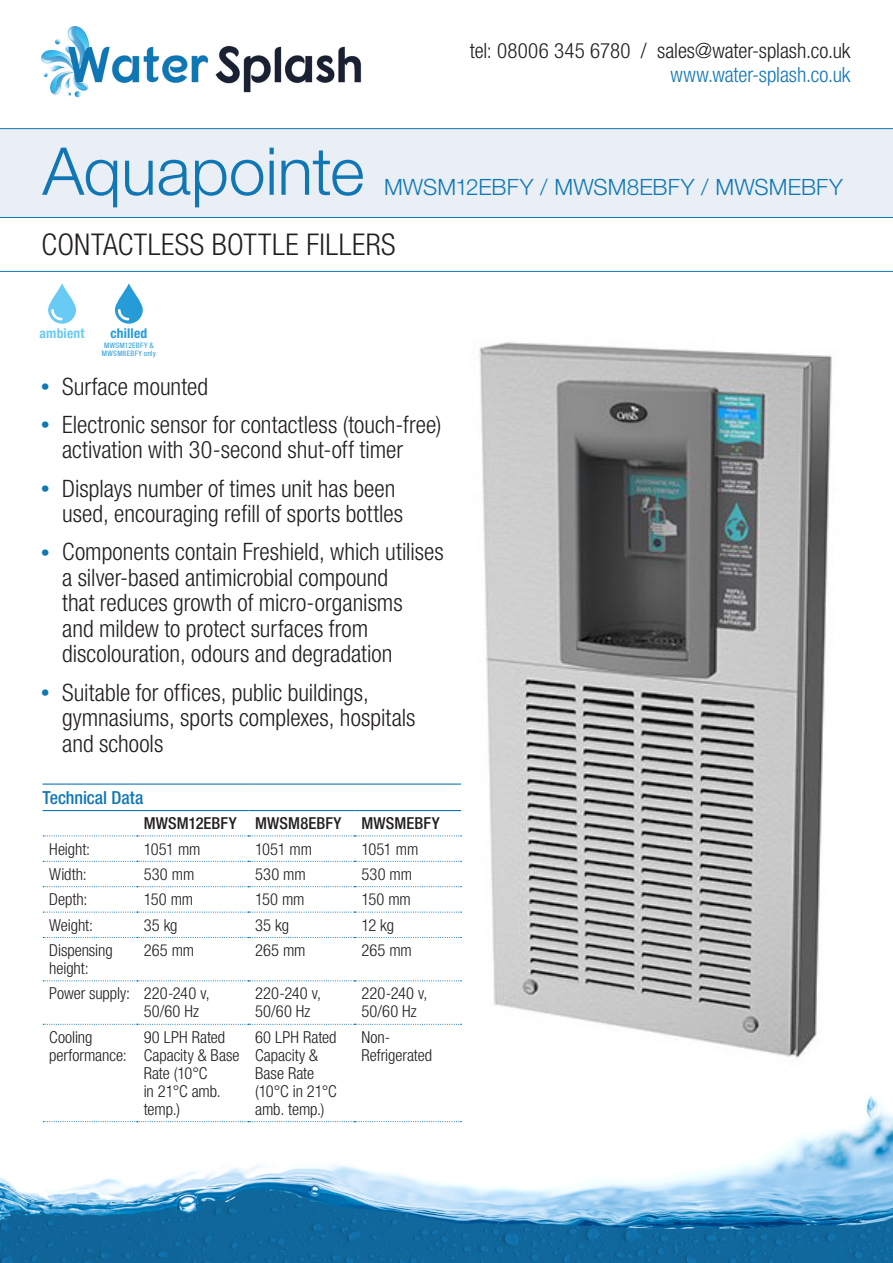
<style>
.page{position:relative;width:893px;height:1263px;background:#fff}
.page>*{position:absolute;margin:0;border:0;box-sizing:border-box;transform-origin:0 0}
.t1{font:300 66px "Helvetica Neue LT Pro";color:#1077b4}
.Subhead{font:300 condensed 30px "Helvetica Neue LT Pro";letter-spacing:.015em;color:#231f20}
.t2{font:300 condensed 24px/25.5px "Helvetica Neue LT Pro";color:#231f20}
.t3{font:300 22.5px "Helvetica Neue LT Pro";letter-spacing:.005em;color:#1077b4}
.t4{font:300 condensed 21px "Helvetica Neue LT Pro";letter-spacing:-.005em;color:#231f20}
.t5{font:300 condensed 21px "Helvetica Neue LT Pro";letter-spacing:-.005em;color:#1077b4}
.t6{font:500 condensed 18px "Helvetica Neue LT Pro";letter-spacing:-.005em;color:#1077b4}
.Table2{font:300 condensed 16.5px/18px "Helvetica Neue LT Pro";letter-spacing:-.005em;color:#231f20}
.Table2-2{font:500 condensed 16.5px "Helvetica Neue LT Pro";letter-spacing:.005em;color:#231f20}
.t7{font:700 condensed 13.5px "Helvetica Neue LT Pro";letter-spacing:.015em;color:#259bd7}
.t8{font:700 condensed 13.5px "Helvetica Neue LT Pro";letter-spacing:.015em;color:#69cbf3}
.t9{font:condensed 7.5px "Helvetica Neue LT Pro";letter-spacing:.035em;color:#259bd7}
.s1{font-size:18px;color:#1077b4}
</style>
<div class="page">
<div style="left:0;top:129px;width:893px;height:88px;background:#eaeff6"></div>
<img style="left:0;top:1023px;width:893px;height:240px">
<img style="left:41px;top:26px;width:321px;height:72px">
<hr style="left:0;top:128px;width:893px;height:1px;background:#1077b4">
<hr style="left:0;top:217px;width:893px;height:1px;background:#1077b4">
<hr style="left:0;top:271px;width:893px;height:1px;background:#1077b4">
<svg style="left:115px;top:283px;width:28px;height:41px"></svg>
<img style="left:469px;top:342px;width:403px;height:751px">
<svg style="left:48px;top:283px;width:28px;height:41px"></svg>
<svg style="left:43px;top:835px;width:418px;height:1px"></svg>
<svg style="left:43px;top:861px;width:418px;height:1px"></svg>
<svg style="left:43px;top:886px;width:418px;height:1px"></svg>
<svg style="left:43px;top:911px;width:418px;height:2px"></svg>
<svg style="left:43px;top:937px;width:418px;height:1px"></svg>
<svg style="left:43px;top:980px;width:418px;height:1px"></svg>
<svg style="left:43px;top:1024px;width:418px;height:1px"></svg>
<svg style="left:43px;top:1121px;width:418px;height:1px"></svg>
<hr style="left:43px;top:783px;width:94px;height:2px;background:#1077b4">
<hr style="left:137px;top:783px;width:111px;height:2px;background:#1077b4">
<hr style="left:248px;top:783px;width:107px;height:2px;background:#1077b4">
<hr style="left:355px;top:783px;width:106px;height:2px;background:#1077b4">
<hr style="left:43px;top:810px;width:94px;height:1px;background:#1077b4">
<hr style="left:137px;top:810px;width:111px;height:1px;background:#1077b4">
<hr style="left:248px;top:810px;width:107px;height:1px;background:#1077b4">
<hr style="left:355px;top:810px;width:106px;height:1px;background:#1077b4">
<p class="t4" style="left:470px;top:38px;width:382px">tel: 08006 345 6780 / sales@water-splash.co.uk</p>
<p class="t5" style="left:671px;top:62px;width:181px">www.water-splash.co.uk</p>
<p class="t1" style="left:43px;top:131px;width:323px">Aquapointe</p>
<p class="t3" style="left:384px;top:173px;width:460px">MWSM12EBFY / MWSM8EBFY / MWSMEBFY</p>
<p class="Subhead" style="left:41px;top:227px;width:356px">CONTACTLESS BOTTLE FILLERS</p>
<p class="t8" style="left:40px;top:325px;width:46px">ambient</p>
<p class="t7" style="left:110px;top:325px;width:38px">chilled</p>
<p class="t9" style="left:104px;top:341px;width:51px">MWSM12EBFY &amp;</p>
<p class="t9" style="left:102px;top:349px;width:55px">MWSM8EBFY only</p>
<p class="t2" style="left:41px;top:373px;width:169px"><span class="s1">•</span> Surface mounted</p>
<p class="t2" style="left:62px;top:411px;width:381px;text-indent:-21px"><span class="s1">•</span> Electronic sensor for contactless (touch-free) activation with 30-second shut-off timer</p>
<p class="t2" style="left:62px;top:475px;width:343px;text-indent:-21px"><span class="s1">•</span> Displays number of times unit has been used, encouraging refill of sports bottles</p>
<p class="t2" style="left:62px;top:539px;width:383px;text-indent:-21px"><span class="s1">•</span> Components contain Freshield, which utilises a silver-based antimicrobial compound<br>that reduces growth of micro-organisms<br>and mildew to protect surfaces from discolouration, odours and degradation</p>
<p class="t2" style="left:62px;top:679px;width:355px;text-indent:-21px"><span class="s1">•</span> Suitable for offices, public buildings, gymnasiums, sports complexes, hospitals and schools</p>
<p class="t6" style="left:43px;top:787px;width:102px">Technical Data</p>
<p class="Table2-2" style="left:144px;top:813px;width:95px">MWSM12EBFY</p>
<p class="Table2-2" style="left:255px;top:813px;width:88px">MWSM8EBFY</p>
<p class="Table2-2" style="left:361px;top:813px;width:80px">MWSMEBFY</p>
<p class="Table2" style="left:49px;top:839px;width:42px">Height:</p>
<p class="Table2" style="left:144px;top:839px;width:58px">1051 mm</p>
<p class="Table2" style="left:255px;top:839px;width:58px">1051 mm</p>
<p class="Table2" style="left:361px;top:839px;width:58px">1051 mm</p>
<p class="Table2" style="left:49px;top:865px;width:39px">Width:</p>
<p class="Table2" style="left:144px;top:865px;width:52px">530 mm</p>
<p class="Table2" style="left:255px;top:865px;width:52px">530 mm</p>
<p class="Table2" style="left:361px;top:865px;width:52px">530 mm</p>
<p class="Table2" style="left:49px;top:890px;width:40px">Depth:</p>
<p class="Table2" style="left:144px;top:890px;width:51px">150 mm</p>
<p class="Table2" style="left:255px;top:890px;width:51px">150 mm</p>
<p class="Table2" style="left:361px;top:890px;width:51px">150 mm</p>
<p class="Table2" style="left:49px;top:916px;width:45px">Weight:</p>
<p class="Table2" style="left:144px;top:916px;width:35px">35 kg</p>
<p class="Table2" style="left:255px;top:916px;width:35px">35 kg</p>
<p class="Table2" style="left:361px;top:916px;width:34px">12 kg</p>
<p class="Table2" style="left:49px;top:941px;width:65px">Dispensing height:</p>
<p class="Table2" style="left:144px;top:941px;width:52px">265 mm</p>
<p class="Table2" style="left:255px;top:941px;width:52px">265 mm</p>
<p class="Table2" style="left:361px;top:941px;width:52px">265 mm</p>
<p class="Table2" style="left:49px;top:984px;width:82px">Power supply:</p>
<p class="Table2" style="left:144px;top:984px;width:67px">220-240 v,<br>50/60 Hz</p>
<p class="Table2" style="left:255px;top:984px;width:67px">220-240 v,<br>50/60 Hz</p>
<p class="Table2" style="left:361px;top:984px;width:67px">220-240 v,<br>50/60 Hz</p>
<p class="Table2" style="left:49px;top:1028px;width:79px">Cooling performance:</p>
<p class="Table2" style="left:144px;top:1028px;width:97px">90 LPH Rated<br>Capacity &amp; Base<br>Rate (10°C<br>in 21°C amb. temp.)</p>
<p class="Table2" style="left:255px;top:1028px;width:83px">60 LPH Rated<br>Capacity &amp;<br>Base Rate (10°C in 21°C amb. temp.)</p>
<p class="Table2" style="left:361px;top:1028px;width:72px">Non-<br>Refrigerated</p>
</div>
